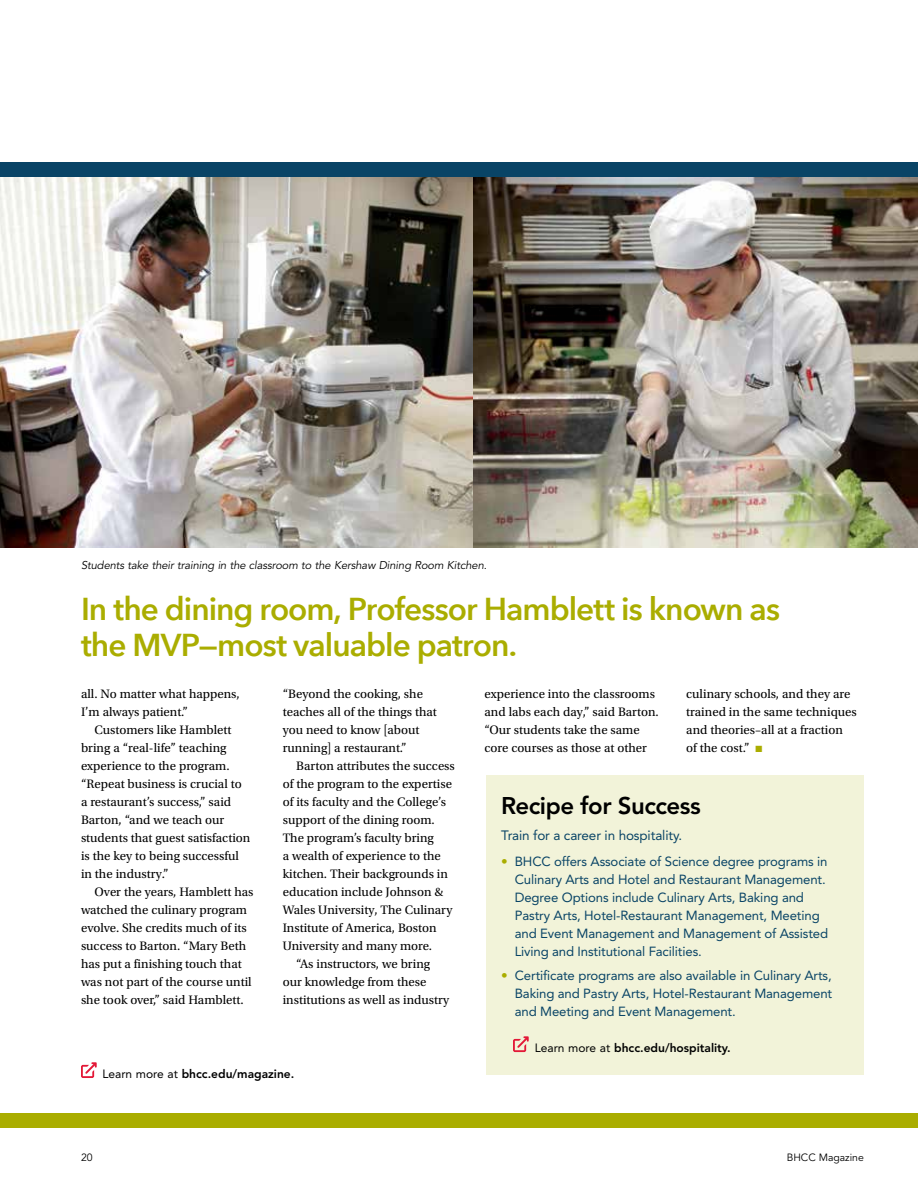
<style>
.page{position:relative;width:918px;height:1188px;background:#fff}
.page>*{position:absolute;margin:0;border:0;box-sizing:border-box;transform-origin:0 0}
.t1{font:600 31.65px/35.8px "Avenir Next";letter-spacing:-.03em;color:#aaad00}
.t2{font:800 24px "Avenir LT Std";letter-spacing:-.02em;color:#000}
.t3{font:13.5px "Avenir LT Std";letter-spacing:-.01em;color:#094466}
.t4{font:13.2px/18px "Avenir LT Std";letter-spacing:-.01em;color:#094466}
.t5{font:12.9px/18px "Utopia Std";color:#000}
.t6{font:800 12px "Avenir LT Std";color:#000}
.t7{font:italic 11.25px "Avenir LT Std";letter-spacing:-.01em;color:#000}
.t8{font:10.5px "Avenir LT Std";color:#000}
.s1{font-weight:400}
.s2{color:#aaad00}
</style>
<div class="page">
<img style="left:472px;top:177px;width:446px;height:370px">
<img style="left:0;top:177px;width:472px;height:370px">
<div style="left:486px;top:775px;width:378px;height:300px;background:#f2f3d9"></div>
<div style="left:0;top:1113px;width:918px;height:15px;background:#aaad00"></div>
<svg style="left:513px;top:1036px;width:16px;height:16px"></svg>
<svg style="left:81px;top:1062px;width:16px;height:16px"></svg>
<div style="left:0;top:162px;width:918px;height:15px;background:#094466"></div>
<p class="t7" style="left:81px;top:558px;width:407px">Students take their training in the classroom to the Kershaw Dining Room Kitchen.</p>
<h1 class="t1" style="left:81px;top:590px;width:701px">In the dining room, Professor Hamblett is known as the MVP—most valuable patron.</h1>
<p class="t5" style="left:81px;top:685px;width:160px">all. No matter what happens,<br>I’m always patient.”</p>
<p class="t5" style="left:81px;top:721px;width:171px;text-indent:14px">Customers like Hamblett bring a “real-life” teaching experience to the program. “Repeat business is crucial to a restaurant’s success,” said<br>Barton, “and we teach our students that guest satisfaction is the key to being successful in the industry.”</p>
<p class="t5" style="left:81px;top:883px;width:174px;text-indent:14px">Over the years, Hamblett has watched the culinary program evolve. She credits much of its success to Barton. “Mary Beth has put a finishing touch that was not part of the course until she took over,” said Hamblett.</p>
<p class="t5" style="left:283px;top:685px;width:156px">“Beyond the cooking, she teaches all of the things that you need to know [about running] a restaurant.”</p>
<p class="t5" style="left:296px;top:757px;width:160px">Barton attributes the success</p>
<p class="t5" style="left:283px;top:775px;width:171px">of the program to the expertise</p>
<p class="t5" style="left:283px;top:793px;width:165px">of its faculty and the College’s</p>
<p class="t5" style="left:283px;top:811px;width:153px">support of the dining room.</p>
<p class="t5" style="left:283px;top:829px;width:153px">The program’s faculty bring</p>
<p class="t5" style="left:283px;top:847px;width:160px">a wealth of experience to the</p>
<p class="t5" style="left:283px;top:865px;width:167px">kitchen. Their backgrounds in</p>
<p class="t5" style="left:283px;top:883px;width:162px">education include Johnson &amp;</p>
<p class="t5" style="left:283px;top:901px;width:171px">Wales University, The Culinary</p>
<p class="t5" style="left:283px;top:919px;width:156px">Institute of America, Boston</p>
<p class="t5" style="left:283px;top:937px;width:151px">University and many more.</p>
<p class="t5" style="left:296px;top:955px;width:135px">“As instructors, we bring</p>
<p class="t5" style="left:283px;top:973px;width:145px">our knowledge from these</p>
<p class="t5" style="left:283px;top:991px;width:168px">institutions as well as industry</p>
<p class="t6" style="left:102px;top:1067px;width:193px"><span class="s1">Learn more at</span> bhcc.edu/magazine.</p>
<p class="t5" style="left:485px;top:685px;width:176px">experience into the classrooms and labs each day,” said Barton. “Our students take the same core courses as those at other</p>
<p class="t5" style="left:686px;top:685px;width:172px">culinary schools, and they are trained in the same techniques and theories–all at a fraction<br>of the cost.” <span class="s2">■</span></p>
<h2 class="t2" style="left:501px;top:791px;width:201px">Recipe for Success</h2>
<p class="t3" style="left:501px;top:828px;width:182px">Train for a career in hospitality.</p>
<p class="t4" style="left:515px;top:852px;width:315px;text-indent:-14px"><span class="s2">•</span> BHCC offers Associate of Science degree programs in Culinary Arts and Hotel and Restaurant Management.<br>Degree Options include Culinary Arts, Baking and Pastry Arts, Hotel-Restaurant Management, Meeting and Event Management and Management of Assisted Living and Institutional Facilities.</p>
<p class="t4" style="left:515px;top:966px;width:319px;text-align:justify;text-indent:-14px"><span class="s2">•</span> Certificate programs are also available in Culinary Arts, Baking and Pastry Arts, Hotel-Restaurant Management and Meeting and Event Management.</p>
<p class="t6" style="left:535px;top:1041px;width:197px"><span class="s1">Learn more at</span> bhcc.edu/hospitality.</p>
<p class="t8" style="left:81px;top:1151px;width:13px">20</p>
<p class="t8" style="left:787px;top:1151px;width:79px">BHCC Magazine</p>
</div>
